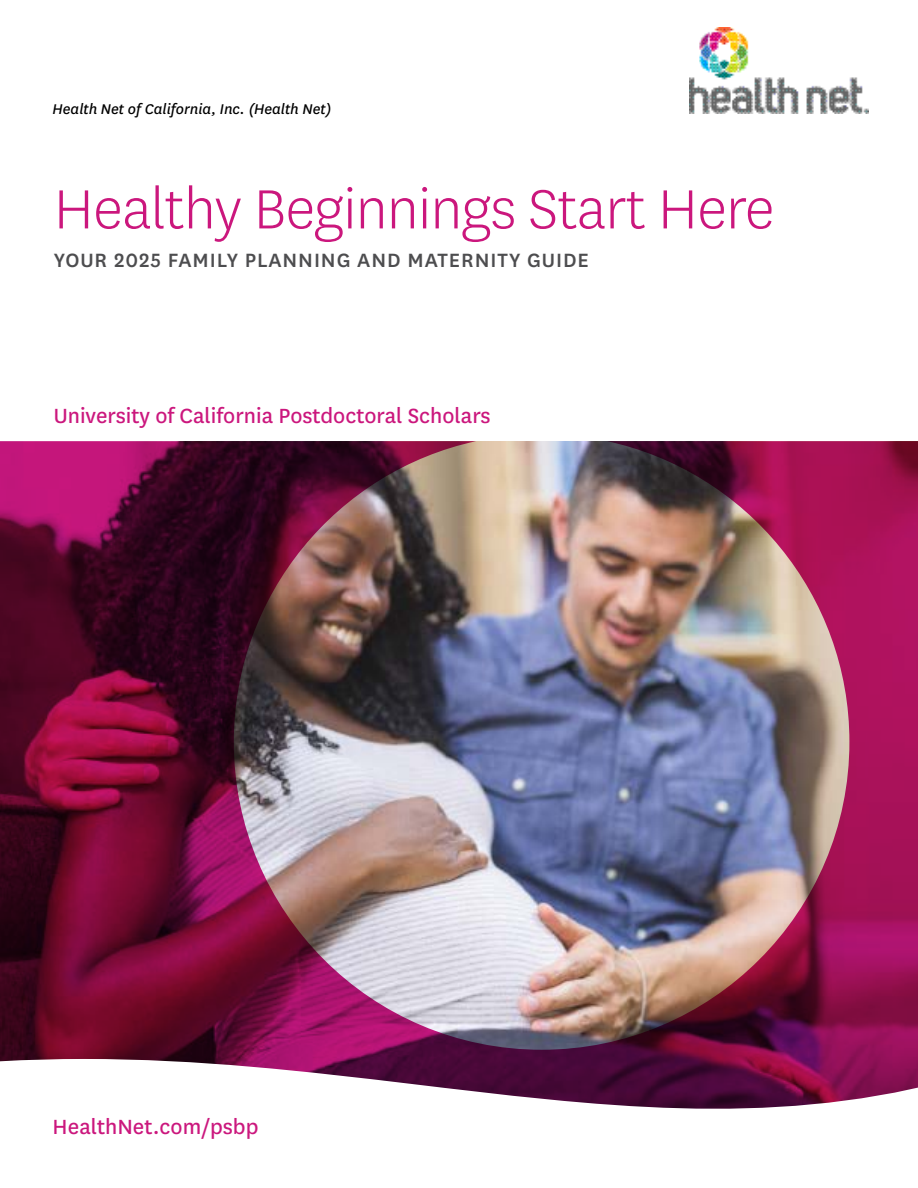
<style>
.page{position:relative;width:918px;height:1188px;background:#fff}
.page>*{position:absolute;margin:0;border:0;box-sizing:border-box;transform-origin:0 0}
.t1{font:300 64.5px "Centene Sans";letter-spacing:-.01em;color:#cb177d}
.t2{font:24px "Centene Sans";color:#cb177d}
.t3{font:500 22.5px "Centene Sans";letter-spacing:.04em;color:#4d4d4f}
.t4{font:italic 16.5px "Centene Sans";color:#000}
</style>
<div class="page">
<img style="left:690px;top:28px;width:179px;height:86px">
<img style="left:0;top:441px;width:918px;height:618px">
<svg style="left:0;top:1059px;width:918px;height:50px"></svg>
<p class="t4" style="left:53px;top:98px;width:280px">Health Net of California, Inc. (Health Net)</p>
<h1 class="t1" style="left:54px;top:169px;width:722px">Healthy Beginnings Start Here</h1>
<h2 class="t3" style="left:54px;top:245px;width:537px">YOUR 2025 FAMILY PLANNING AND MATERNITY GUIDE</h2>
<h3 class="t2" style="left:54px;top:400px;width:438px">University of California Postdoctoral Scholars</h3>
<p class="t2" style="left:53px;top:1111px;width:207px">HealthNet.com/psbp</p>
</div>
